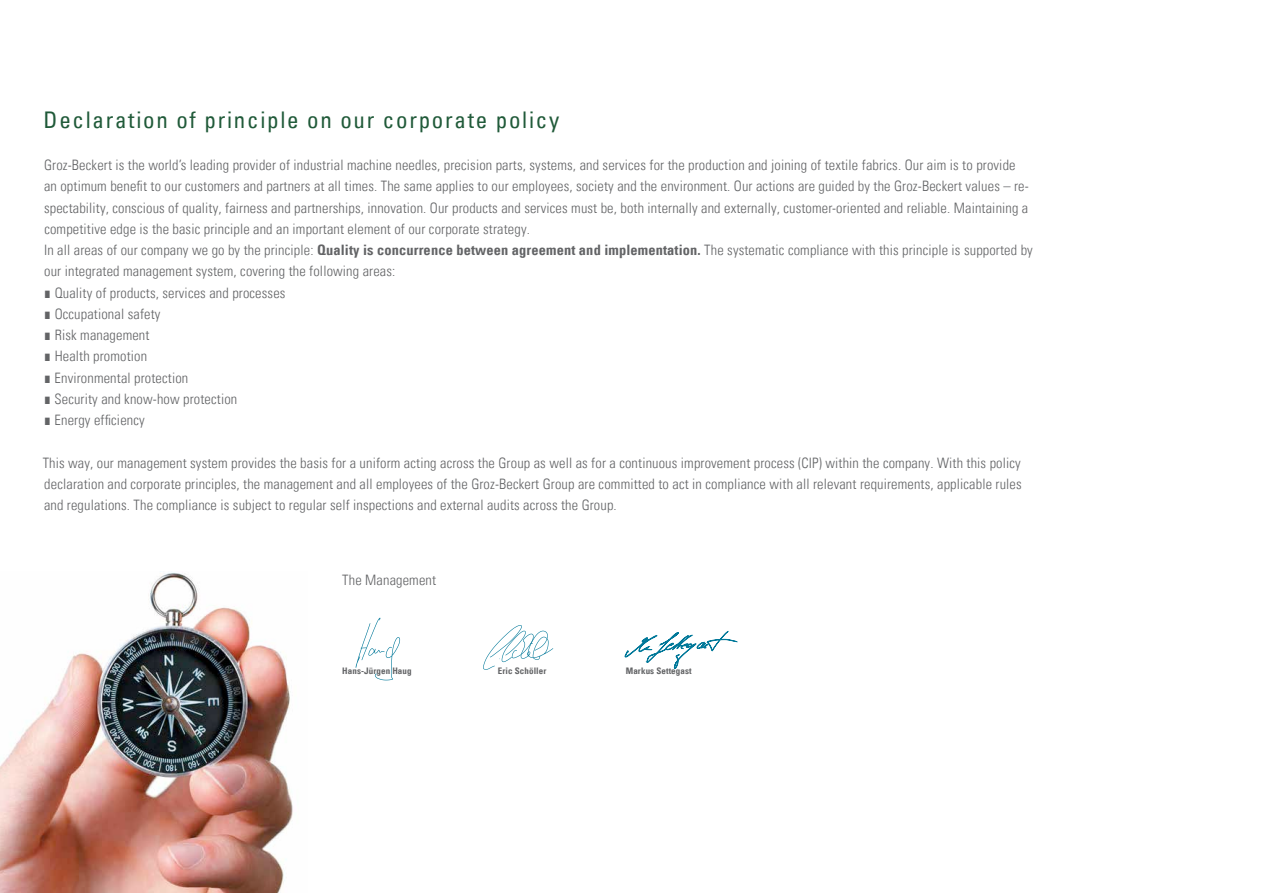
<style>
.page{position:relative;width:1263px;height:893px;background:#fff}
.page>*{position:absolute;margin:0;border:0;box-sizing:border-box;transform-origin:0 0}
.t1{font:condensed 22.95px "Univers Com 57";letter-spacing:.075em;color:#205a39}
.t2{font:14.4px/21.3px "Univers Com 47 Light Cond";letter-spacing:.01em;color:#636466}
.t3{font:9px "Univers Com 67 Bold Cond";letter-spacing:.01em;color:#636466}
.s1{font-family:"Univers Com 67 Bold Cond"}
.s2{font-family:"Monotype Sorts";font-size:10.2px}
</style>
<div class="page">
<img style="left:0;top:572px;width:293px;height:321px">
<svg style="left:356px;top:618px;width:44px;height:62px"></svg>
<svg style="left:483px;top:625px;width:70px;height:45px"></svg>
<svg style="left:625px;top:631px;width:112px;height:38px"></svg>
<h1 class="t1" style="left:44px;top:105px;width:517px">Declaration of principle on our corporate policy</h1>
<p class="t2" style="left:44px;top:154px;width:990px">Groz-Beckert is the world’s leading provider of industrial machine needles, precision parts, systems, and services for the production and joining of textile fabrics. Our aim is to provide<br>an optimum benefit to our customers and partners at all times. The same applies to our employees, society and the environment. Our actions are guided by the Groz-Beckert values – re&shy;spectability, conscious of quality, fairness and partnerships, innovation. Our products and services must be, both internally and externally, customer-oriented and reliable. Maintaining a competitive edge is the basic principle and an important element of our corporate strategy.<br>In all areas of our company we go by the principle: <span class="s1">Quality is concurrence between agreement and implementation.</span> The systematic compliance with this principle is supported by our integrated management system, covering the following areas:<br><span class="s2">]]</span> Quality of products, services and processes<br><span class="s2">]]</span> Occupational safety<br><span class="s2">]]</span> Risk management<br><span class="s2">]]</span> Health promotion<br><span class="s2">]]</span> Environmental protection<br><span class="s2">]]</span> Security and know-how protection<br><span class="s2">]]</span> Energy efficiency</p>
<p class="t2" style="left:43px;top:452px;width:980px;text-align:justify">This way, our management system provides the basis for a uniform acting across the Group as well as for a continuous improvement process (CIP) within the company. With this policy declaration and corporate principles, the management and all employees of the Groz-Beckert Group are committed to act in compliance with all relevant requirements, applicable rules and regulations. The compliance is subject to regular self inspections and external audits across the Group.</p>
<p class="t2" style="left:342px;top:569px;width:95px">The Management</p>
<p class="t3" style="left:342px;top:665px;width:71px">Hans-Jürgen Haug</p>
<p class="t3" style="left:498px;top:665px;width:50px">Eric Schöller</p>
<p class="t3" style="left:626px;top:665px;width:67px">Markus Settegast</p>
</div>
